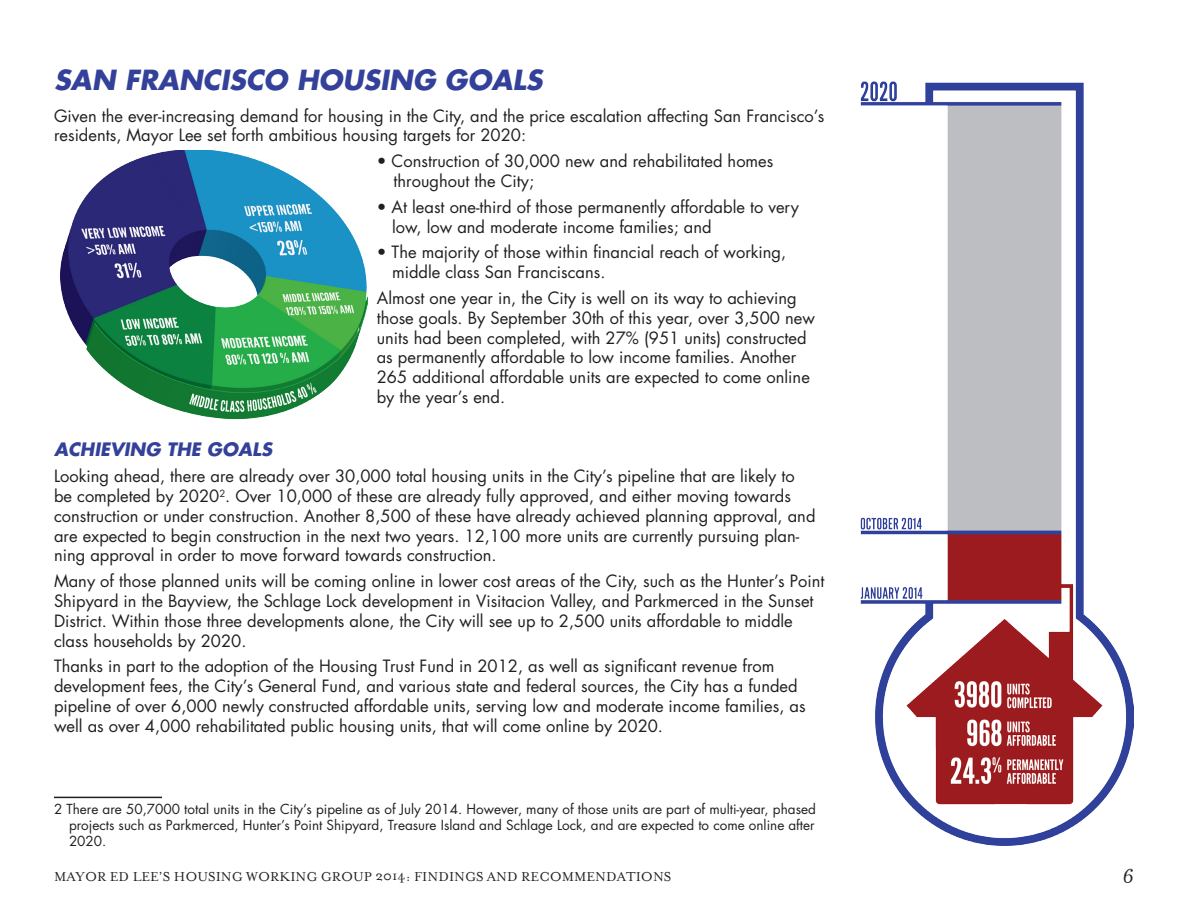
<style>
.page{position:relative;width:1188px;height:918px;background:#fff}
.page>*{position:absolute;margin:0;border:0;box-sizing:border-box;transform-origin:0 0}
.t1{font:italic 700 27px "Futura Std";color:#33419a}
.t2{font:24px "Matrix Script";color:#231f20}
.t3{font:italic 700 18px "Futura Std";color:#33419a}
.t4{font:16.5px/19.8px "Futura Std";color:#231f20}
.t5{font:15px "Mrs Eaves Roman";color:#231f20}
.t6{font:13.5px/16.2px "Futura Std";color:#231f20;text-align:justify}
</style>
<div class="page">
<hr style="left:54px;top:797px;width:108px;height:1px;background:#231f20">
<img style="left:861px;top:81px;width:273px;height:765px">
<img style="left:60px;top:150px;width:307px;height:270px">
<p class="t1" style="left:54px;top:62px;width:490px">SAN FRANCISCO HOUSING GOALS</p>
<p class="t4" style="left:54px;top:106px;width:772px">Given the ever-increasing demand for housing in the City, and the price escalation affecting San Francisco’s residents, Mayor Lee set forth ambitious housing targets for 2020:</p>
<p class="t4" style="left:394px;top:151px;width:381px;text-indent:-17px">• Construction of 30,000 new and rehabilitated homes throughout the City;</p>
<p class="t4" style="left:392px;top:197px;width:408px;text-indent:-15px">• At least one-third of those permanently affordable to very low, low and moderate income families; and</p>
<p class="t4" style="left:392px;top:243px;width:396px;text-indent:-15px">• The majority of those within financial reach of working, middle class San Franciscans.</p>
<p class="t4" style="left:377px;top:288px;width:440px">Almost one year in, the City is well on its way to achieving those goals. By September 30th of this year, over 3,500 new units had been completed, with 27% (951 units) constructed as permanently affordable to low income families. Another 265 additional affordable units are expected to come online by the year’s end.</p>
<p class="t3" style="left:54px;top:438px;width:220px">ACHIEVING THE GOALS</p>
<p class="t4" style="left:54px;top:466px;width:763px">Looking ahead, there are already over 30,000 total housing units in the City’s pipeline that are likely to be completed by 2020<sup>2</sup>. Over 10,000 of these are already fully approved, and either moving towards construction or under construction. Another 8,500 of these have already achieved planning approval, and are expected to begin construction in the next two years. 12,100 more units are currently pursuing plan&shy;ning approval in order to move forward towards construction.</p>
<p class="t4" style="left:54px;top:571px;width:772px">Many of those planned units will be coming online in lower cost areas of the City, such as the Hunter’s Point Shipyard in the Bayview, the Schlage Lock development in Visitacion Valley, and Parkmerced in the Sunset District. Within those three developments alone, the City will see up to 2,500 units affordable to middle class households by 2020.</p>
<p class="t4" style="left:54px;top:657px;width:753px">Thanks in part to the adoption of the Housing Trust Fund in 2012, as well as significant revenue from development fees, the City’s General Fund, and various state and federal sources, the City has a funded pipeline of over 6,000 newly constructed affordable units, serving low and moderate income families, as well as over 4,000 rehabilitated public housing units, that will come online by 2020.</p>
<p class="t6" style="left:69px;top:801px;width:748px;text-indent:-15px">2 There are 50,7000 total units in the City’s pipeline as of July 2014. However, many of those units are part of multi-year, phased projects such as Parkmerced, Hunter’s Point Shipyard, Treasure Island and Schlage Lock, and are expected to come online after 2020.</p>
<p class="t5" style="left:54px;top:868px;width:619px">MAYOR ED LEE’S HOUSING WORKING GROUP 2014: FINDINGS AND RECOMMENDATIONS</p>
<h2 class="t2" style="left:1122px;top:864px;width:13px">6</h2>
</div>
